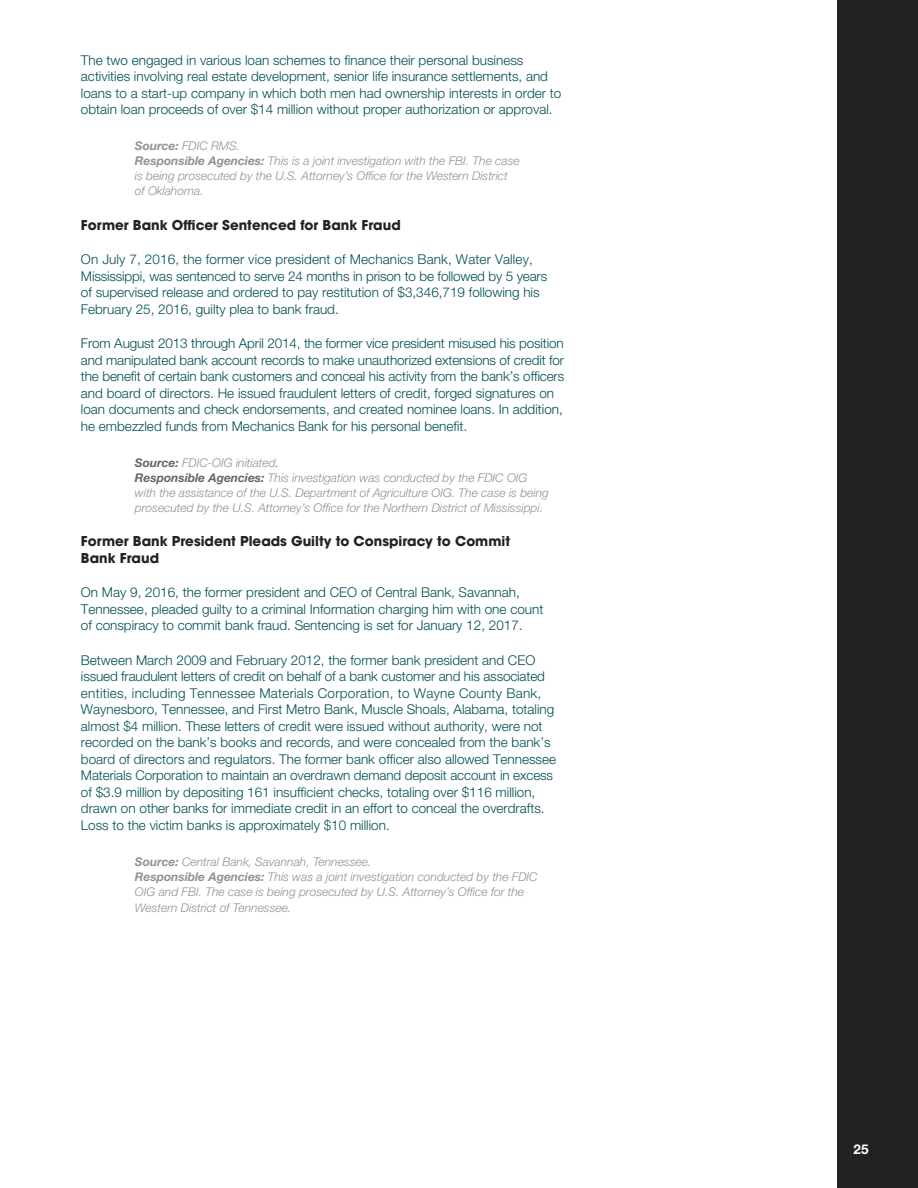
<style>
.page{position:relative;width:918px;height:1188px;background:#fff}
.page>*{position:absolute;margin:0;border:0;box-sizing:border-box;transform-origin:0 0}
.t1{font:300 13.5px/16.5px "Helvetica Neue";color:#004f50}
.t2{font:700 13.5px/16.5px "Avant Garde";color:#222}
.t3{font:700 13.5px "Helvetica Neue";color:#fff}
.t4{font:italic 300 12px/15px "Helvetica Neue";color:#909190}
.s1{font-weight:700}
.s2{font-weight:700;color:#646564}
.s3{color:#646564}
</style>
<div class="page">
<div style="left:837px;top:0;width:81px;height:1188px;background:#222"></div>
<p class="t1" style="left:81px;top:51px;width:482px">The two engaged in various loan schemes to finance their personal business activities involving real estate development, senior life insurance settlements, and loans to a start-up company in which both men had ownership interests in order to obtain loan proceeds of over $14 million without proper authorization or approval.</p>
<p class="t4" style="left:135px;top:138px;width:386px"><span class="s1">Source:</span> FDIC RMS.<br><span class="s1">Responsible Agencies:</span> This is a joint investigation with the FBI. The case is being prosecuted by the U.S. Attorney’s Office for the Western District of Oklahoma.</p>
<h4 class="t2" style="left:81px;top:216px;width:321px">Former Bank Officer Sentenced for Bank Fraud</h4>
<p class="t1" style="left:81px;top:251px;width:468px">On July 7, 2016, the former vice president of Mechanics Bank, Water Valley, Mississippi, was sentenced to serve 24 months in prison to be followed by 5 years of supervised release and ordered to pay restitution of $3,346,719 following his February 25, 2016, guilty plea to bank fraud.</p>
<p class="t1" style="left:81px;top:335px;width:485px">From August 2013 through April 2014, the former vice president misused his position and manipulated bank account records to make unauthorized extensions of credit for the benefit of certain bank customers and conceal his activity from the bank’s officers and board of directors. He issued fraudulent letters of credit, forged signatures on loan documents and check endorsements, and created nominee loans. In addition, he embezzled funds from Mechanics Bank for his personal benefit.</p>
<p class="t4" style="left:135px;top:455px;width:415px"><span class="s2">Source:</span> FDIC-OIG initiated<span class="s3">.<br></span><span class="s2">Responsible Agencies:</span> This investigation was conducted by the FDIC OIG with the assistance of the U.S. Department of Agriculture OIG. The case is being prosecuted by the U.S. Attorney’s Office for the Northern District of Mississippi.</p>
<h4 class="t2" style="left:81px;top:533px;width:431px">Former Bank President Pleads Guilty to Conspiracy to Commit<br>Bank Fraud</h4>
<p class="t1" style="left:81px;top:584px;width:464px">On May 9, 2016, the former president and CEO of Central Bank, Savannah,<br>Tennessee, pleaded guilty to a criminal Information charging him with one count of conspiracy to commit bank fraud. Sentencing is set for January 12, 2017.</p>
<p class="t1" style="left:81px;top:651px;width:477px">Between March 2009 and February 2012, the former bank president and CEO issued fraudulent letters of credit on behalf of a bank customer and his associated entities, including Tennessee Materials Corporation, to Wayne County Bank, Waynesboro, Tennessee, and First Metro Bank, Muscle Shoals, Alabama, totaling almost $4 million. These letters of credit were issued without authority, were not recorded on the bank’s books and records, and were concealed from the bank’s board of directors and regulators. The former bank officer also allowed Tennessee Materials Corporation to maintain an overdrawn demand deposit account in excess of $3.9 million by depositing 161 insufficient checks, totaling over $116 million, drawn on other banks for immediate credit in an effort to conceal the overdrafts.<br>Loss to the victim banks is approximately $10 million.</p>
<p class="t4" style="left:135px;top:854px;width:404px"><span class="s1">Source:</span> Central Bank, Savannah, Tennessee.<br><span class="s1">Responsible Agencies:</span> This was a joint investigation conducted by the FDIC<br>OIG and FBI. The case is being prosecuted by U.S. Attorney’s Office for the</p>
<p class="t4" style="left:135px;top:900px;width:158px">Western District of Tennessee.</p>
<p class="t3" style="left:854px;top:1141px;width:17px">25</p>
</div>
